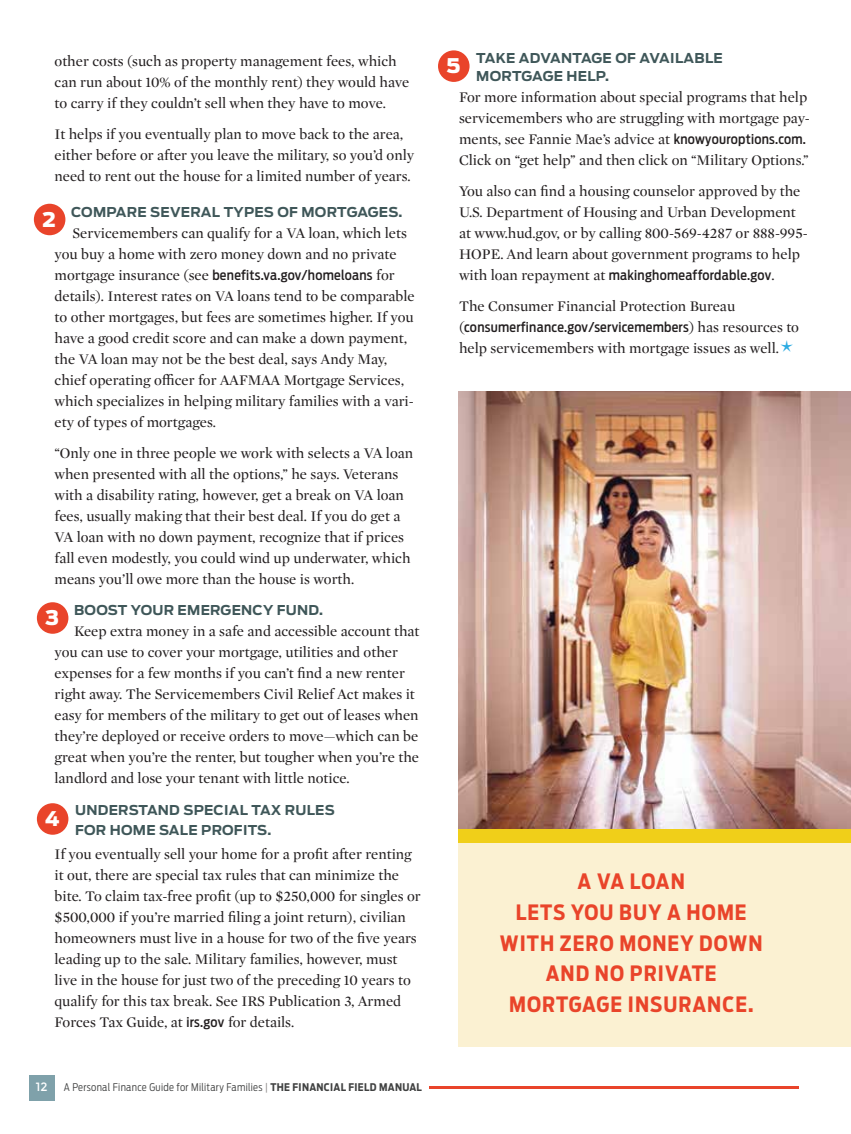
<style>
.page{position:relative;width:851px;height:1134px;background:#fff}
.page>*{position:absolute;margin:0;border:0;box-sizing:border-box;transform-origin:0 0}
.t1{font:700 21px/30.9px "Antenna Cond";letter-spacing:.05em;color:#e9442a;text-align:center}
.t2{font:900 20.1px "Antenna";color:#fff}
.t3{font:15px/21px "Mercury Display";color:#231f20}
.t4{font:500 13.5px "Antenna Cond";letter-spacing:.02em;color:#231f20}
.t5{font:700 13.5px/19.5px "Antenna";letter-spacing:.02em;color:#3f5759}
.t6{font:12px "Montserrat";color:#fff}
.t7{font:300 10.5px "Antenna Cond";letter-spacing:.03em;color:#404141}
.s1{font-family:"Mercury Display";font-weight:400;font-size:15px}
.s2{font-family:"Antenna Cond";font-weight:500;font-size:13.5px}
.s3{color:#8b8887}
.s4{font-weight:700}
</style>
<div class="page">
<div style="left:458px;top:839px;width:392px;height:208px;background:#fbf1d2"></div>
<div style="left:458px;top:776px;width:392px;height:67px;background:#f0cf19"></div>
<div style="left:34px;top:204px;width:31px;height:31px;background:#e9442a;border-radius:50%"></div>
<div style="left:37px;top:602px;width:31px;height:32px;background:#e9442a;border-radius:50%"></div>
<div style="left:37px;top:803px;width:31px;height:32px;background:#e9442a;border-radius:50%"></div>
<div style="left:438px;top:50px;width:31px;height:32px;background:#e9442a;border-radius:50%"></div>
<img style="left:458px;top:392px;width:392px;height:436px">
<div style="left:29px;top:1075px;width:26px;height:26px;background:#7fa1aa"></div>
<hr style="left:429px;top:1086px;width:369px;height:2px;background:#e9442a">
<p class="t3" style="left:55px;top:50px;width:356px">other costs (such as property management fees, which can run about 10% of the monthly rent) they would have to carry if they couldn’t sell when they have to move.</p>
<p class="t3" style="left:55px;top:123px;width:361px">It helps if you eventually plan to move back to the area, either before or after you leave the military, so you’d only need to rent out the house for a limited number of years.</p>
<p class="t5" style="left:71px;top:202px;width:333px">COMPARE SEVERAL TYPES OF MORTGAGES.</p>
<p class="t3" style="left:55px;top:222px;width:354px;text-indent:18px">Servicemembers can qualify for a VA loan, which lets you buy a home with zero money down and no private</p>
<p class="t4" style="left:55px;top:267px;width:341px"><span class="s1">mortgage insurance (see</span> benefits.va.gov/homeloans <span class="s1">for</span></p>
<p class="t3" style="left:55px;top:285px;width:361px">details). Interest rates on VA loans tend to be comparable to other mortgages, but fees are sometimes higher. If you have a good credit score and can make a down payment, the VA loan may not be the best deal, says Andy May, chief operating officer for AAFMAA Mortgage Services, which specializes in helping military families with a vari&shy;ety of types of mortgages.</p>
<p class="t3" style="left:55px;top:442px;width:360px">“Only one in three people we work with selects a VA loan when presented with all the options,” he says. Veterans with a disability rating, however, get a break on VA loan fees, usually making that their best deal. If you do get a VA loan with no down payment, recognize that if prices fall even modestly, you could wind up underwater, which means you’ll owe more than the house is worth.</p>
<p class="t5" style="left:74px;top:601px;width:250px">BOOST YOUR EMERGENCY FUND.</p>
<p class="t3" style="left:55px;top:620px;width:366px;text-indent:20px">Keep extra money in a safe and accessible account that you can use to cover your mortgage, utilities and other expenses for a few months if you can’t find a new renter right away. The Servicemembers Civil Relief Act makes it easy for members of the military to get out of leases when they’re deployed or receive orders to move—which can be great when you’re the renter, but tougher when you’re the landlord and lose your tenant with little notice.</p>
<p class="t5" style="left:75px;top:801px;width:261px">UNDERSTAND SPECIAL TAX RULES<br>FOR HOME SALE PROFITS.</p>
<p class="t3" style="left:55px;top:843px;width:367px">If you eventually sell your home for a profit after renting it out, there are special tax rules that can minimize the bite. To claim tax-free profit (up to $250,000 for singles or $500,000 if you’re married filing a joint return), civilian homeowners must live in a house for two of the five years leading up to the sale. Military families, however, must live in the house for just two of the preceding 10 years to qualify for this tax break. See IRS Publication 3, Armed Forces Tax Guide, at <span class="s2">irs.gov</span> for details.</p>
<h2 class="t2" style="left:43px;top:207px;width:15px">2</h2>
<h2 class="t2" style="left:46px;top:606px;width:15px">3</h2>
<h2 class="t2" style="left:45px;top:807px;width:16px">4</h2>
<p class="t6" style="left:36px;top:1080px;width:13px">12</p>
<p class="t7" style="left:64px;top:1081px;width:360px">A Personal Finance Guide for Military Families <span class="s3">|</span> <span class="s4">THE FINANCIAL FIELD MANUAL</span></p>
<p class="t5" style="left:476px;top:49px;width:248px;line-height:18px">TAKE ADVANTAGE OF AVAILABLE<br>MORTGAGE HELP.</p>
<p class="t3" style="left:459px;top:86px;width:352px">For more information about special programs that help servicemembers who are struggling with mortgage pay&shy;ments, see Fannie Mae’s advice at <span class="s2">knowyouroptions.com.<br></span>Click on “get help” and then click on “Military Options.”</p>
<p class="t3" style="left:459px;top:180px;width:350px">You also can find a housing counselor approved by the U.S. Department of Housing and Urban Development at www.hud.gov, or by calling 800-569-4287 or 888-995- HOPE. And learn about government programs to help</p>
<p class="t4" style="left:459px;top:267px;width:317px"><span class="s1">with loan repayment at</span> makinghomeaffordable.gov<span class="s1">.</span></p>
<p class="t3" style="left:459px;top:295px;width:277px">The Consumer Financial Protection Bureau</p>
<p class="t4" style="left:459px;top:319px;width:341px"><span class="s1">(</span>consumerfinance.gov/servicemembers<span class="s1">) has resources to</span></p>
<p class="t3" style="left:459px;top:337px;width:321px">help servicemembers with mortgage issues as well.</p>
<h2 class="t2" style="left:446px;top:54px;width:15px">5</h2>
<h1 class="t1" style="left:499px;top:866px;width:264px">A VA LOAN<br>LETS YOU BUY A HOME<br>WITH ZERO MONEY DOWN<br>AND NO PRIVATE<br>MORTGAGE INSURANCE.</h1>
</div>
